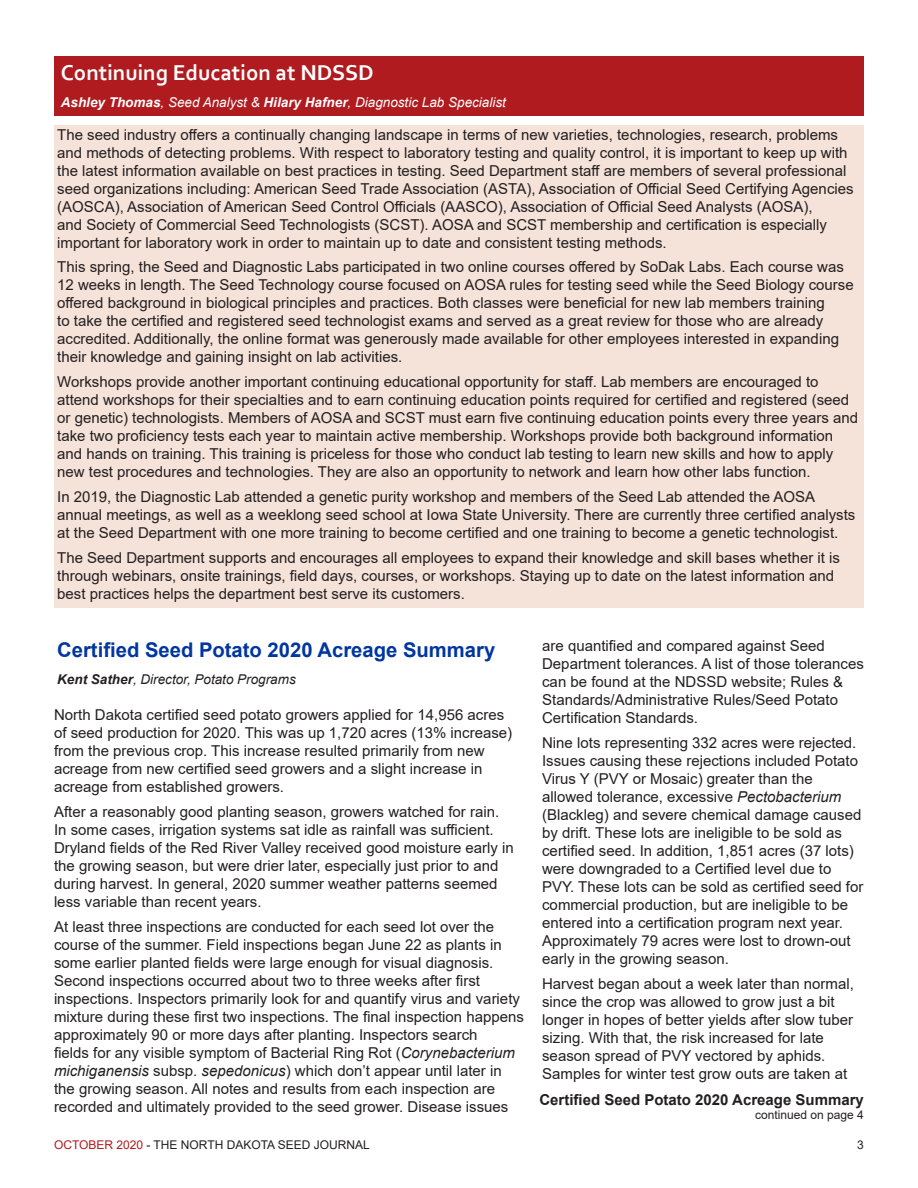
<style>
.page{position:relative;width:918px;height:1188px;background:#fff}
.page>*{position:absolute;margin:0;border:0;box-sizing:border-box;transform-origin:0 0}
.Heading_Corbel_15{font:700 22.5px "Corbel";color:#fff}
.Heading_Corbel_15-2{font:700 20.25px "Arial";color:#0036a0}
.t1{font:15px/18px "Arial";color:#231f20}
.t2{font:700 15px "Arial";color:#231f20}
.Employee_and_Title_A{font:italic 13.5px "Arial";color:#fff}
.Employee_and_Title_A-2{font:italic 13.5px "Arial";color:#231f20}
.t3{font:12px "Arial";color:#231f20}
.s1{font-weight:700}
.s2{font-style:italic}
.s3{color:#b01b1f}
</style>
<div class="page">
<div style="left:54px;top:56px;width:810px;height:60px;background:#b01b1f"></div>
<div style="left:54px;top:125px;width:810px;height:483px;background:#f5e2d9"></div>
<p class="Heading_Corbel_15" style="left:61px;top:58px;width:314px">Continuing Education at NDSSD</p>
<p class="Employee_and_Title_A" style="left:61px;top:93px;width:447px"><span class="s1">Ashley Thomas</span>, Seed Analyst &amp; <span class="s1">Hilary Hafner</span>, Diagnostic Lab Specialist</p>
<p class="t1" style="left:57px;top:125px;width:798px">The seed industry offers a continually changing landscape in terms of new varieties, technologies, research, problems and methods of detecting problems. With respect to laboratory testing and quality control, it is important to keep up with the latest information available on best practices in testing. Seed Department staff are members of several professional seed organizations including: American Seed Trade Association (ASTA), Association of Official Seed Certifying Agencies (AOSCA), Association of American Seed Control Officials (AASCO), Association of Official Seed Analysts (AOSA),<br>and Society of Commercial Seed Technologists (SCST). AOSA and SCST membership and certification is especially important for laboratory work in order to maintain up to date and consistent testing methods.</p>
<p class="t1" style="left:57px;top:258px;width:798px">This spring, the Seed and Diagnostic Labs participated in two online courses offered by SoDak Labs. Each course was 12 weeks in length. The Seed Technology course focused on AOSA rules for testing seed while the Seed Biology course offered background in biological principles and practices. Both classes were beneficial for new lab members training<br>to take the certified and registered seed technologist exams and served as a great review for those who are already accredited. Additionally, the online format was generously made available for other employees interested in expanding their knowledge and gaining insight on lab activities.</p>
<p class="t1" style="left:57px;top:373px;width:802px">Workshops provide another important continuing educational opportunity for staff. Lab members are encouraged to attend workshops for their specialties and to earn continuing education points required for certified and registered (seed or genetic) technologists. Members of AOSA and SCST must earn five continuing education points every three years and take two proficiency tests each year to maintain active membership. Workshops provide both background information and hands on training. This training is priceless for those who conduct lab testing to learn new skills and how to apply new test procedures and technologies. They are also an opportunity to network and learn how other labs function.</p>
<p class="t1" style="left:57px;top:487px;width:800px">In 2019, the Diagnostic Lab attended a genetic purity workshop and members of the Seed Lab attended the AOSA annual meetings, as well as a weeklong seed school at Iowa State University. There are currently three certified analysts at the Seed Department with one more training to become certified and one training to become a genetic technologist.</p>
<p class="t1" style="left:57px;top:548px;width:784px">The Seed Department supports and encourages all employees to expand their knowledge and skill bases whether it is through webinars, onsite trainings, field days, courses, or workshops. Staying up to date on the latest information and best practices helps the department best serve its customers.</p>
<p class="Heading_Corbel_15-2" style="left:57px;top:636px;width:440px">Certified Seed Potato 2020 Acreage Summary</p>
<p class="Employee_and_Title_A-2" style="left:57px;top:671px;width:240px"><span class="s1">Kent Sather</span>, Director, Potato Programs</p>
<p class="t1" style="left:54px;top:706px;width:460px">North Dakota certified seed potato growers applied for 14,956 acres of seed production for 2020. This was up 1,720 acres (13% increase) from the previous crop. This increase resulted primarily from new acreage from new certified seed growers and a slight increase in acreage from established growers.</p>
<p class="t1" style="left:54px;top:803px;width:461px">After a reasonably good planting season, growers watched for rain.<br>In some cases, irrigation systems sat idle as rainfall was sufficient.<br>Dryland fields of the Red River Valley received good moisture early in the growing season, but were drier later, especially just prior to and during harvest. In general, 2020 summer weather patterns seemed less variable than recent years.</p>
<p class="t1" style="left:54px;top:917px;width:471px">At least three inspections are conducted for each seed lot over the course of the summer. Field inspections began June 22 as plants in some earlier planted fields were large enough for visual diagnosis.<br>Second inspections occurred about two to three weeks after first inspections. Inspectors primarily look for and quantify virus and variety mixture during these first two inspections. The final inspection happens approximately 90 or more days after planting. Inspectors search<br>fields for any visible symptom of Bacterial Ring Rot (<span class="s2">Corynebacterium michiganensis</span> subsp. <span class="s2">sepedonicus</span>) which don’t appear until later in the growing season. All notes and results from each inspection are recorded and ultimately provided to the seed grower. Disease issues</p>
<p class="t1" style="left:542px;top:637px;width:323px">are quantified and compared against Seed Department tolerances. A list of those tolerances can be found at the NDSSD website; Rules &amp; Standards/Administrative Rules/Seed Potato Certification Standards.</p>
<p class="t1" style="left:542px;top:734px;width:323px">Nine lots representing 332 acres were rejected.<br>Issues causing these rejections included Potato Virus Y (PVY or Mosaic) greater than the allowed tolerance, excessive <span class="s2">Pectobacterium </span>(Blackleg) and severe chemical damage caused by drift. These lots are ineligible to be sold as certified seed. In addition, 1,851 acres (37 lots) were downgraded to a Certified level due to PVY. These lots can be sold as certified seed for commercial production, but are ineligible to be entered into a certification program next year.<br>Approximately 79 acres were lost to drown-out early in the growing season.</p>
<p class="t1" style="left:542px;top:974px;width:313px">Harvest began about a week later than normal, since the crop was allowed to grow just a bit longer in hopes of better yields after slow tuber sizing. With that, the risk increased for late season spread of PVY vectored by aphids.<br>Samples for winter test grow outs are taken at</p>
<p class="t2" style="left:539px;top:1089px;width:326px">Certified Seed Potato 2020 Acreage Summary</p>
<p class="t3" style="left:755px;top:1107px;width:110px">continued on page 4</p>
<p class="t3" style="left:54px;top:1137px;width:317px"><span class="s3">OCTOBER 2020</span> - THE NORTH DAKOTA SEED JOURNAL</p>
<p class="t3" style="left:857px;top:1137px;width:8px">3</p>
</div>
